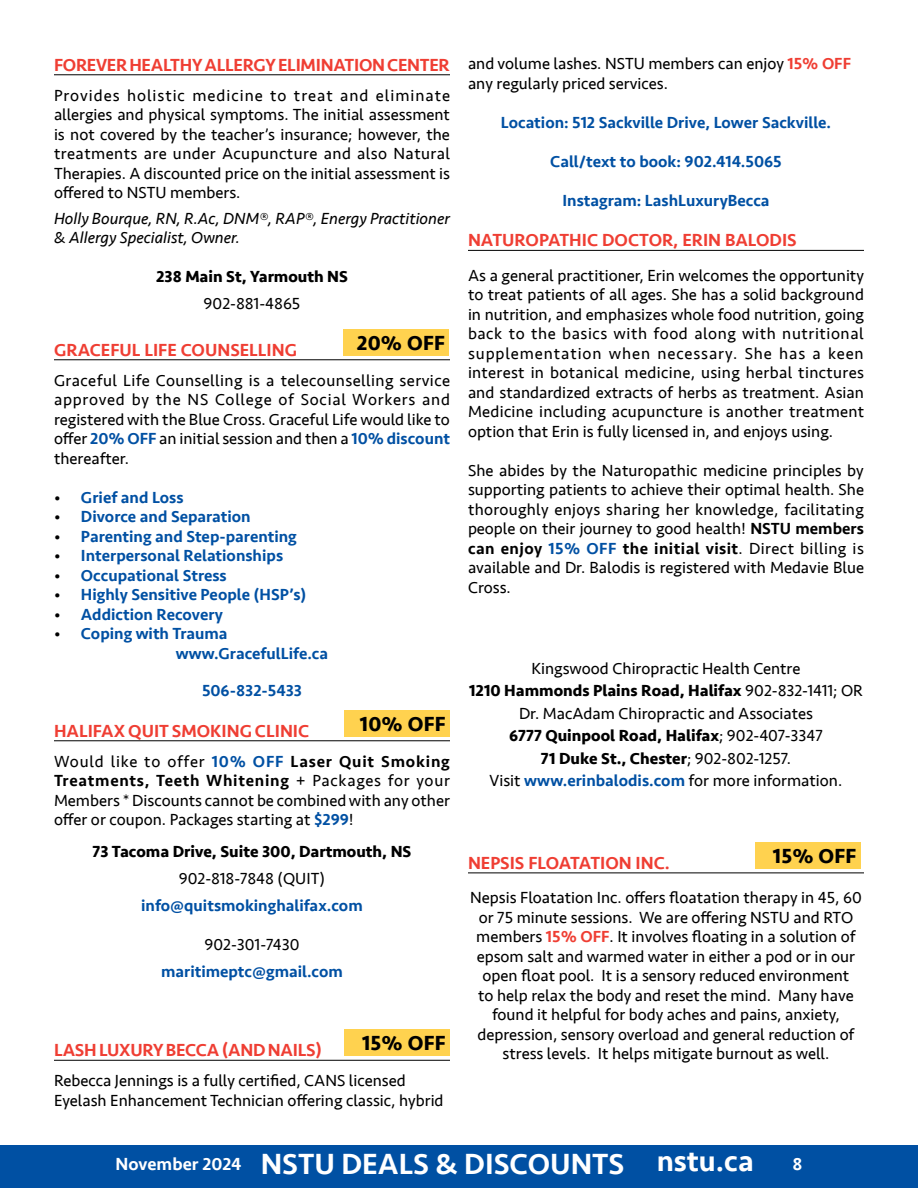
<style>
.page{position:relative;width:918px;height:1188px;background:#fff}
.page>*{position:absolute;margin:0;border:0;box-sizing:border-box;transform-origin:0 0}
.t1{font:500 30px "Seravek";color:#fff}
.t2{font:700 21px "Seravek";letter-spacing:.01em;color:#000}
.t3{font:500 18px "Seravek";color:#ef3e33}
.t4{font:500 18px "Seravek";color:#fff}
.t5{font:16.5px/19.5px "Seravek";color:#000;text-align:justify}
.t6{font:500 16.5px/19.5px "Seravek";color:#0050a3}
.t7{font:italic 16.5px/19.5px "Seravek";color:#000}
.t8{font:700 16.5px "Seravek";color:#000}
.s1{font-weight:500;color:#0050a3}
.s2{font-weight:400;color:#000}
.s3{font-weight:500}
.s4{font-weight:500;color:#ef3e33}
.s5{font-weight:700}
.s6{font-size:18px}
</style>
<div class="page">
<div style="left:0;top:1145px;width:918px;height:43px;background:#0050a3"></div>
<hr style="left:54px;top:74px;width:396px;height:1px;background:#000">
<hr style="left:54px;top:359px;width:396px;height:1px;background:#000">
<hr style="left:54px;top:740px;width:396px;height:1px;background:#000">
<hr style="left:54px;top:1060px;width:396px;height:1px;background:#000">
<div style="left:344px;top:329px;width:105px;height:27px;background:#ffd24f"></div>
<div style="left:344px;top:710px;width:106px;height:27px;background:#ffd24f"></div>
<div style="left:344px;top:1029px;width:106px;height:27px;background:#ffd24f"></div>
<hr style="left:468px;top:250px;width:396px;height:1px;background:#000">
<hr style="left:468px;top:873px;width:396px;height:1px;background:#000">
<div style="left:755px;top:842px;width:106px;height:27px;background:#ffd24f"></div>
<p class="t3" style="left:54px;top:53px;width:397px">FOREVER HEALTHY ALLERGY ELIMINATION CENTER</p>
<p class="t5" style="left:54px;top:85px;width:398px">Provides holistic medicine to treat and eliminate allergies and physical symptoms. The initial assessment is not covered by the teacher’s insurance; however, the treatments are under Acupuncture and also Natural Therapies. A discounted price on the initial assessment is offered to NSTU members.</p>
<p class="t7" style="left:54px;top:208px;width:398px">Holly Bourque, RN, R.Ac, DNM®, RAP®, Energy Practitioner &amp; Allergy Specialist, Owner.</p>
<p class="t8" style="left:156px;top:263px;width:193px">238 Main St, Yarmouth NS</p>
<p class="t5" style="left:204px;top:294px;width:98px">902-881-4865</p>
<p class="t3" style="left:54px;top:338px;width:245px">GRACEFUL LIFE COUNSELLING</p>
<p class="t2" style="left:357px;top:326px;width:90px">20% OFF</p>
<p class="t5" style="left:54px;top:370px;width:398px">Graceful Life Counselling is a telecounselling service approved by the NS College of Social Workers and registered with the Blue Cross. Graceful Life would like to offer <span class="s1">20% OFF</span> an initial session and then a <span class="s1">10% discount </span>thereafter.</p>
<p class="t6" style="left:54px;top:488px;width:131px"><span class="s2">•</span> Grief and Loss</p>
<p class="t6" style="left:54px;top:507px;width:198px"><span class="s2">•</span> Divorce and Separation</p>
<p class="t6" style="left:54px;top:527px;width:244px"><span class="s2">•</span> Parenting and Step-parenting</p>
<p class="t6" style="left:54px;top:546px;width:231px"><span class="s2">•</span> Interpersonal Relationships</p>
<p class="t6" style="left:54px;top:566px;width:174px"><span class="s2">•</span> Occupational Stress</p>
<p class="t6" style="left:54px;top:585px;width:254px"><span class="s2">•</span> Highly Sensitive People (HSP’s)</p>
<p class="t6" style="left:54px;top:605px;width:171px"><span class="s2">•</span> Addiction Recovery</p>
<p class="t6" style="left:176px;top:624px;width:154px;text-indent:-122px"><span class="s2">•</span> Coping with Trauma www.GracefulLife.ca</p>
<p class="t6" style="left:202px;top:681px;width:101px">506-832-5433</p>
<p class="t3" style="left:54px;top:719px;width:257px">HALIFAX QUIT SMOKING CLINIC</p>
<p class="t2" style="left:360px;top:707px;width:87px">10% OFF</p>
<p class="t5" style="left:54px;top:751px;width:398px">Would like to offer <span class="s1">10% OFF</span> <span class="s3">Laser Quit Smoking Treatments, Teeth Whitening</span> + Packages for your Members * Discounts cannot be combined with any other offer or coupon. Packages starting at <span class="s1">$299</span>!</p>
<p class="t8" style="left:93px;top:838px;width:320px">73 Tacoma Drive, Suite 300, Dartmouth, NS</p>
<p class="t5" style="left:179px;top:868px;width:148px">902-818-7848 (QUIT)</p>
<p class="t6" style="left:141px;top:896px;width:223px">info@quitsmokinghalifax.com</p>
<p class="t5" style="left:205px;top:935px;width:96px">902-301-7430</p>
<p class="t6" style="left:161px;top:962px;width:183px">maritimeptc@gmail.com</p>
<p class="t3" style="left:54px;top:1039px;width:270px">LASH LUXURY BECCA (AND NAILS)</p>
<p class="t2" style="left:362px;top:1026px;width:85px">15% OFF</p>
<p class="t5" style="left:54px;top:1071px;width:391px">Rebecca Jennings is a fully certified, CANS licensed<br>Eyelash Enhancement Technician offering classic, hybrid</p>
<p class="t5" style="left:468px;top:54px;width:385px">and volume lashes. NSTU members can enjoy <span class="s4">15% OFF </span>any regularly priced services.</p>
<p class="t6" style="left:501px;top:113px;width:332px">Location: 512 Sackville Drive, Lower Sackville.</p>
<p class="t6" style="left:550px;top:152px;width:233px">Call/text to book: 902.414.5065</p>
<p class="t6" style="left:562px;top:191px;width:209px">Instagram: LashLuxuryBecca</p>
<p class="t3" style="left:468px;top:229px;width:330px">NATUROPATHIC DOCTOR, ERIN BALODIS</p>
<p class="t5" style="left:468px;top:265px;width:398px">As a general practitioner, Erin welcomes the opportunity to treat patients of all ages. She has a solid background in nutrition, and emphasizes whole food nutrition, going back to the basics with food along with nutritional supplementation when necessary. She has a keen interest in botanical medicine, using herbal tinctures and standardized extracts of herbs as treatment. Asian Medicine including acupuncture is another treatment option that Erin is fully licensed in, and enjoys using.</p>
<p class="t5" style="left:468px;top:461px;width:397px">She abides by the Naturopathic medicine principles by supporting patients to achieve their optimal health. She thoroughly enjoys sharing her knowledge, facilitating people on their journey to good health! <span class="s3">NSTU members can enjoy</span> <span class="s1">15% OFF</span> <span class="s3">the initial visit</span>. Direct billing is available and Dr. Balodis is registered with Medavie Blue Cross.</p>
<p class="t5" style="left:469px;top:657px;width:395px;line-height:22.5px;text-align:center">Kingswood Chiropractic Health Centre<br><span class="s5">1210 Hammonds Plains Road, Halifax</span> 902-832-1411; OR Dr. MacAdam Chiropractic and Associates<br><span class="s5">6777 Quinpool Road, Halifax</span>; 902-407-3347<br><span class="s5">71 Duke St., Chester</span>; 902-802-1257.<br>Visit <span class="s1">www.erinbalodis.com</span> for more information.</p>
<p class="t3" style="left:468px;top:852px;width:203px">NEPSIS FLOATATION INC.</p>
<p class="t2" style="left:773px;top:839px;width:85px">15% OFF</p>
<p class="t5" style="left:470px;top:888px;width:393px;text-align:center">Nepsis Floatation Inc. offers floatation therapy in 45, 60 or 75 minute sessions. We are offering NSTU and RTO members <span class="s4">15% OFF</span>. It involves floating in a solution of epsom salt and warmed water in either a pod or in our open float pool. It is a sensory reduced environment<br>to help relax the body and reset the mind. Many have found it helpful for body aches and pains, anxiety, depression, sensory overload and general reduction of stress levels. It helps mitigate burnout as well.</p>
<h1 class="t1" style="left:115px;top:1146px;width:640px"><span class="s6">November 2024</span> NSTU DEALS &amp; DISCOUNTS nstu.ca</h1>
<p class="t4" style="left:793px;top:1153px;width:12px">8</p>
</div>
